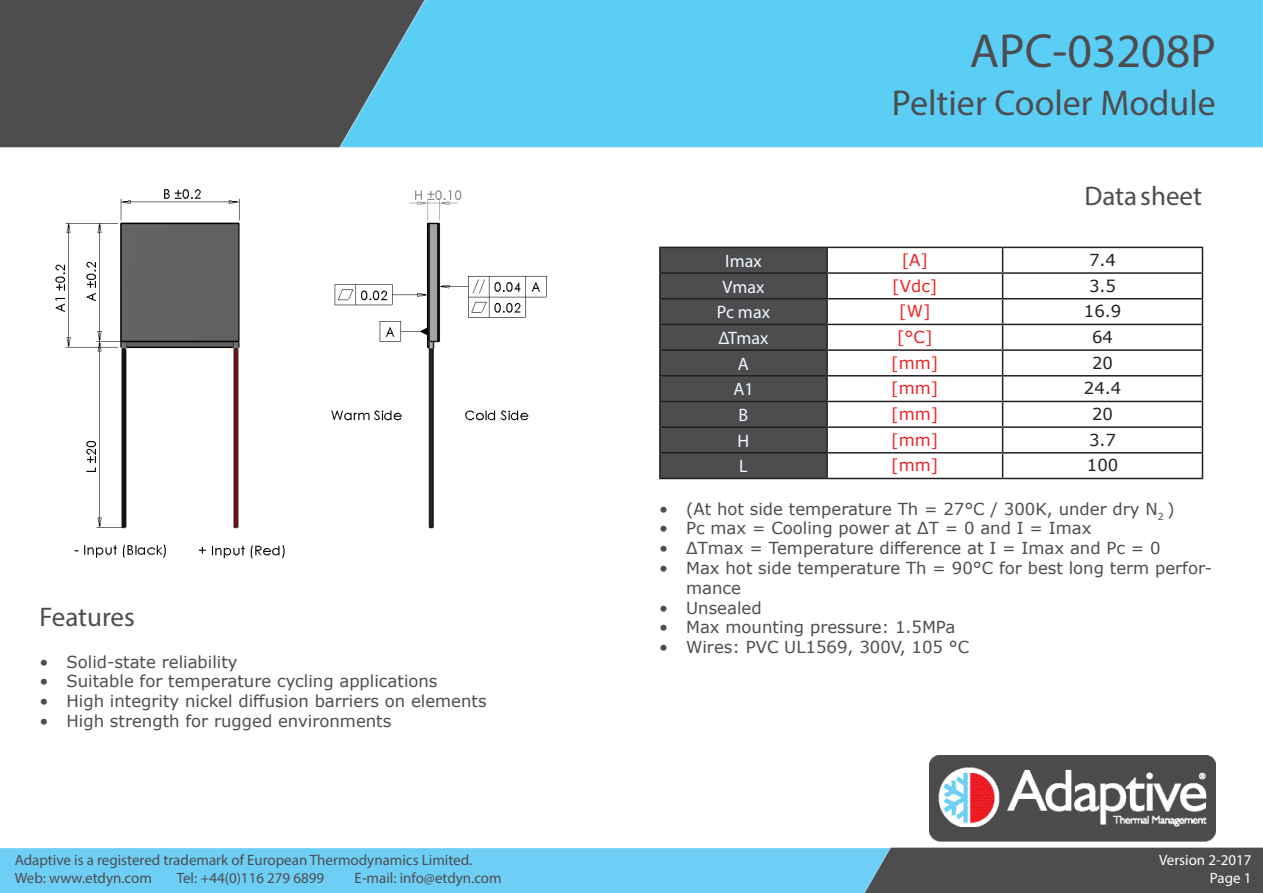
<style>
.page{position:relative;width:1263px;height:893px;background:#fff}
.page>*{position:absolute;margin:0;border:0;box-sizing:border-box;transform-origin:0 0}
.t1{font:48px "Myriad Pro";color:#4d4d4f}
.t2{font:36px "Myriad Pro";color:#4d4d4f}
.t3{font:27px "Myriad Pro";color:#4d4d4f}
.t4{font:18px "Myriad Pro";color:#f0f9fb}
.t5{font:16.5px/19.8px "Verdana";color:#4d4d4f}
.t6{font:16.5px "Verdana";color:#ee2123}
.t7{font:16.5px "Verdana";color:#231f20}
.t8{font:15px/18px "Myriad Pro";color:#4d4d4f}
.t9{font:15px/18px "Myriad Pro";color:#fff;text-align:right}
</style>
<div class="page">
<div style="left:428px;top:0;width:835px;height:148px;background:#5bcef6"></div>
<svg style="left:0;top:0;width:428px;height:148px;background:#4f5b62"></svg>
<svg style="left:0;top:847px;width:1263px;height:46px;background:#66a8c4"></svg>
<img style="left:929px;top:756px;width:287px;height:85px">
<div style="left:661px;top:248px;width:165px;height:230px;background:#4d4d50"></div>
<hr style="left:659px;top:247px;width:168px;height:1px;background:#231f20">
<hr style="left:659px;top:248px;width:2px;height:24px;background:#231f20">
<hr style="left:827px;top:247px;width:176px;height:1px;background:#231f20">
<hr style="left:826px;top:248px;width:2px;height:24px;background:#231f20">
<hr style="left:1003px;top:247px;width:200px;height:1px;background:#231f20">
<hr style="left:659px;top:272px;width:168px;height:2px;background:#231f20">
<hr style="left:659px;top:274px;width:2px;height:24px;background:#231f20">
<hr style="left:827px;top:272px;width:176px;height:2px;background:#231f20">
<hr style="left:826px;top:274px;width:2px;height:24px;background:#231f20">
<hr style="left:1003px;top:272px;width:200px;height:2px;background:#231f20">
<hr style="left:659px;top:298px;width:168px;height:1px;background:#231f20">
<hr style="left:659px;top:299px;width:2px;height:25px;background:#231f20">
<hr style="left:827px;top:298px;width:176px;height:1px;background:#231f20">
<hr style="left:826px;top:299px;width:2px;height:25px;background:#231f20">
<hr style="left:1003px;top:298px;width:200px;height:1px;background:#231f20">
<hr style="left:659px;top:324px;width:168px;height:1px;background:#231f20">
<hr style="left:659px;top:325px;width:2px;height:24px;background:#231f20">
<hr style="left:827px;top:324px;width:176px;height:1px;background:#231f20">
<hr style="left:826px;top:325px;width:2px;height:24px;background:#231f20">
<hr style="left:1003px;top:324px;width:200px;height:1px;background:#231f20">
<hr style="left:659px;top:349px;width:168px;height:2px;background:#231f20">
<hr style="left:659px;top:351px;width:2px;height:24px;background:#231f20">
<hr style="left:827px;top:349px;width:176px;height:2px;background:#231f20">
<hr style="left:826px;top:351px;width:2px;height:24px;background:#231f20">
<hr style="left:1003px;top:349px;width:200px;height:2px;background:#231f20">
<hr style="left:659px;top:375px;width:168px;height:1px;background:#231f20">
<hr style="left:659px;top:376px;width:2px;height:25px;background:#231f20">
<hr style="left:827px;top:375px;width:176px;height:1px;background:#231f20">
<hr style="left:826px;top:376px;width:2px;height:25px;background:#231f20">
<hr style="left:1003px;top:375px;width:200px;height:1px;background:#231f20">
<hr style="left:659px;top:401px;width:168px;height:1px;background:#231f20">
<hr style="left:659px;top:402px;width:2px;height:24px;background:#231f20">
<hr style="left:827px;top:401px;width:176px;height:1px;background:#231f20">
<hr style="left:826px;top:402px;width:2px;height:24px;background:#231f20">
<hr style="left:1003px;top:401px;width:200px;height:1px;background:#231f20">
<hr style="left:659px;top:426px;width:168px;height:2px;background:#231f20">
<hr style="left:659px;top:428px;width:2px;height:24px;background:#231f20">
<hr style="left:827px;top:426px;width:176px;height:2px;background:#231f20">
<hr style="left:826px;top:428px;width:2px;height:24px;background:#231f20">
<hr style="left:1003px;top:426px;width:200px;height:2px;background:#231f20">
<hr style="left:659px;top:452px;width:168px;height:2px;background:#231f20">
<hr style="left:659px;top:454px;width:2px;height:24px;background:#231f20">
<hr style="left:827px;top:452px;width:176px;height:2px;background:#231f20">
<hr style="left:826px;top:454px;width:2px;height:24px;background:#231f20">
<hr style="left:1003px;top:452px;width:200px;height:2px;background:#231f20">
<svg style="left:1002px;top:248px;width:1px;height:230px"></svg>
<svg style="left:1202px;top:248px;width:1px;height:230px"></svg>
<hr style="left:659px;top:478px;width:168px;height:1px;background:#231f20">
<hr style="left:827px;top:478px;width:176px;height:1px;background:#231f20">
<hr style="left:1003px;top:478px;width:200px;height:1px;background:#231f20">
<img style="left:55px;top:189px;width:492px;height:370px">
<p class="t3" style="left:40px;top:600px;width:97px">Features</p>
<p class="t5" style="left:40px;top:651px;width:200px">• Solid-state reliability</p>
<p class="t5" style="left:40px;top:671px;width:400px">• Suitable for temperature cycling applications</p>
<p class="t5" style="left:40px;top:691px;width:449px">• High integrity nickel diffusion barriers on elements</p>
<p class="t5" style="left:40px;top:711px;width:353px">• High strength for rugged environments</p>
<p class="t8" style="left:15px;top:851px;width:459px">Adaptive is a registered trademark of European Thermodynamics Limited.<br>Web: www.etdyn.com</p>
<p class="t8" style="left:177px;top:869px;width:149px">Tel: +44(0)116 279 6899</p>
<p class="t8" style="left:355px;top:869px;width:149px">E-mail: info@etdyn.com</p>
<h1 class="t1" style="left:970px;top:22px;width:248px">APC-03208P</h1>
<h2 class="t2" style="left:892px;top:81px;width:326px">Peltier Cooler Module</h2>
<p class="t3" style="left:1084px;top:180px;width:119px">Data sheet</p>
<p class="t4" style="left:725px;top:250px;width:38px">Imax</p>
<p class="t6" style="left:902px;top:249px;width:28px">[A]</p>
<p class="t7" style="left:1089px;top:249px;width:28px">7.4</p>
<p class="t4" style="left:723px;top:276px;width:43px">Vmax</p>
<p class="t6" style="left:892px;top:274px;width:47px">[Vdc]</p>
<p class="t7" style="left:1089px;top:274px;width:28px">3.5</p>
<p class="t4" style="left:717px;top:301px;width:55px">Pc max</p>
<p class="t6" style="left:899px;top:300px;width:33px">[W]</p>
<p class="t7" style="left:1084px;top:300px;width:39px">16.9</p>
<p class="t4" style="left:718px;top:327px;width:51px">ΔTmax</p>
<p class="t6" style="left:897px;top:326px;width:37px">[°C]</p>
<p class="t7" style="left:1092px;top:326px;width:22px">64</p>
<p class="t4" style="left:738px;top:353px;width:13px">A</p>
<p class="t6" style="left:891px;top:351px;width:49px">[mm]</p>
<p class="t7" style="left:1092px;top:351px;width:22px">20</p>
<p class="t4" style="left:733px;top:378px;width:22px">A1</p>
<p class="t6" style="left:891px;top:377px;width:49px">[mm]</p>
<p class="t7" style="left:1084px;top:377px;width:39px">24.4</p>
<p class="t4" style="left:739px;top:404px;width:11px">B</p>
<p class="t6" style="left:891px;top:403px;width:49px">[mm]</p>
<p class="t7" style="left:1092px;top:403px;width:22px">20</p>
<p class="t4" style="left:738px;top:430px;width:13px">H</p>
<p class="t6" style="left:891px;top:428px;width:49px">[mm]</p>
<p class="t7" style="left:1089px;top:428px;width:28px">3.7</p>
<p class="t4" style="left:739px;top:455px;width:10px">L</p>
<p class="t6" style="left:891px;top:454px;width:49px">[mm]</p>
<p class="t7" style="left:1087px;top:454px;width:33px">100</p>
<p class="t5" style="left:659px;top:499px;width:517px">• (At hot side temperature Th = 27°C / 300K, under dry N<sub>2</sub> )</p>
<p class="t5" style="left:659px;top:518px;width:434px">• Pc max = Cooling power at ΔT = 0 and I = Imax</p>
<p class="t5" style="left:659px;top:538px;width:503px">• ΔTmax = Temperature difference at I = Imax and Pc = 0</p>
<p class="t5" style="left:686px;top:558px;width:528px;text-indent:-27px">• Max hot side temperature Th = 90°C for best long term perfor&shy;mance</p>
<p class="t5" style="left:659px;top:598px;width:104px">• Unsealed</p>
<p class="t5" style="left:659px;top:617px;width:298px">• Max mounting pressure: 1.5MPa</p>
<p class="t5" style="left:659px;top:637px;width:312px">• Wires: PVC UL1569, 300V, 105 °C</p>
<p class="t9" style="left:1159px;top:851px;width:94px">Version 2-2017<br>Page 1</p>
</div>
